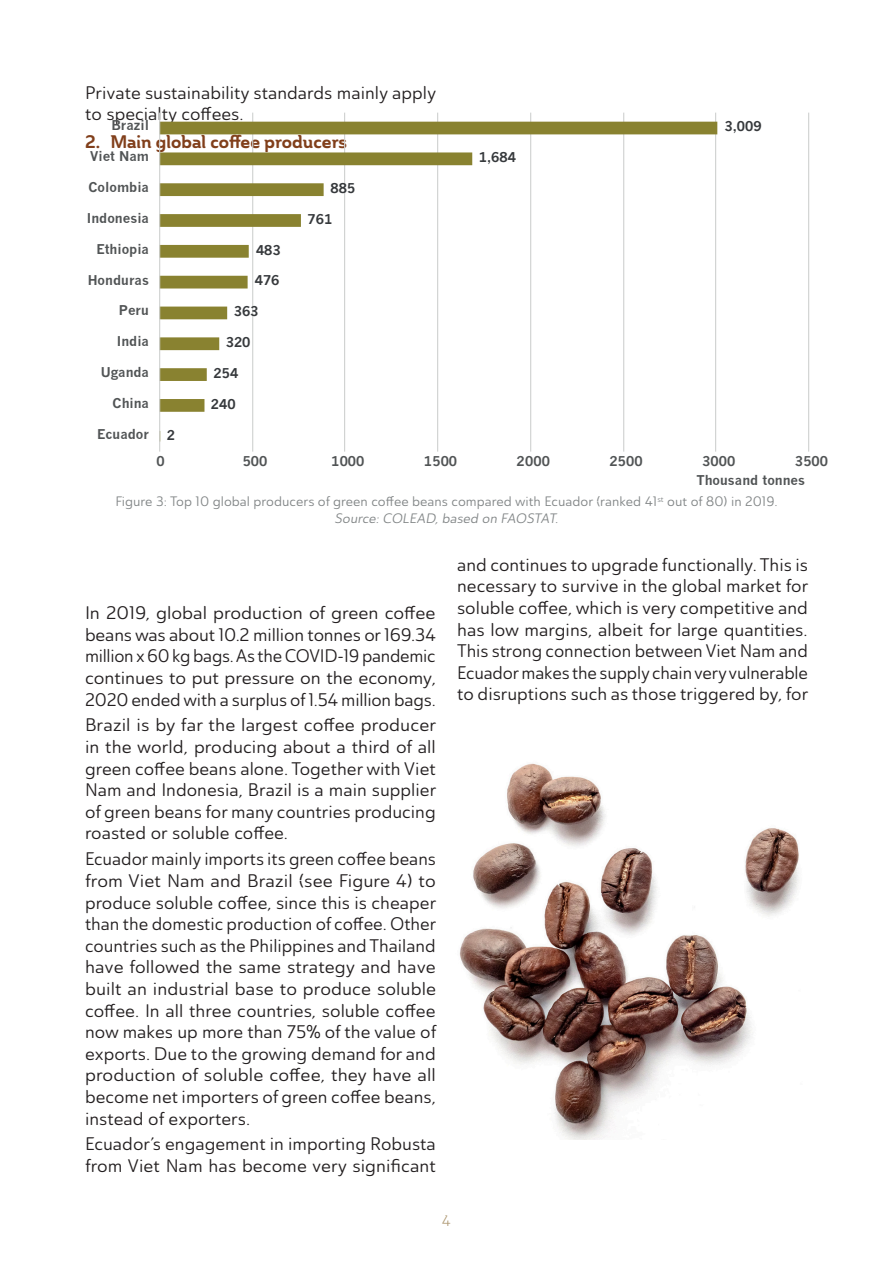
<style>
.page{position:relative;width:893px;height:1263px;background:#fff}
.page>*{position:absolute;margin:0;border:0;box-sizing:border-box;transform-origin:0 0}
.Body{font:18px/21.6px "Ainslie Sans Nor Reg";color:#231f20;text-align:justify}
.t1{font:18px "Ainslie Nor Bol";color:#813f1b}
.t2{font:15px "Ainslie Nor Boo";color:#ae9872}
.légendes{font:13.5px/16.2px "Ainslie Sans Nor Reg";color:#828687;text-align:center}
.t3{font:700 13.2px "News Gothic";color:#515455}
.t4{font:700 13.2px "News Gothic";color:#36393c}
.s1{font-style:italic}
</style>
<div class="page">
<img style="left:459px;top:763px;width:341px;height:377px">
<hr style="left:252px;top:113px;width:1px;height:339px;background:#cfd1d0">
<hr style="left:344px;top:113px;width:1px;height:339px;background:#cfd1d0">
<hr style="left:437px;top:113px;width:1px;height:339px;background:#cfd1d0">
<hr style="left:530px;top:113px;width:1px;height:339px;background:#cfd1d0">
<hr style="left:623px;top:113px;width:1px;height:339px;background:#cfd1d0">
<hr style="left:715px;top:113px;width:1px;height:339px;background:#cfd1d0">
<hr style="left:808px;top:113px;width:1px;height:339px;background:#cfd1d0">
<svg style="left:160px;top:122px;width:557px;height:319px"></svg>
<hr style="left:159px;top:113px;width:1px;height:339px;background:#cfd1d0">
<p class="Body" style="left:85px;top:82px;width:353px">Private sustainability standards mainly apply to specialty coffees.</p>
<p class="t1" style="left:85px;top:130px;width:263px">2. Main global coffee producers</p>
<p class="t3" style="left:111px;top:118px;width:39px">Brazil</p>
<p class="t3" style="left:90px;top:148px;width:60px">Viet Nam</p>
<p class="t3" style="left:89px;top:179px;width:62px">Colombia</p>
<p class="t3" style="left:87px;top:210px;width:64px">Indonesia</p>
<p class="t3" style="left:96px;top:241px;width:54px">Ethiopia</p>
<p class="t3" style="left:88px;top:272px;width:63px">Honduras</p>
<p class="t3" style="left:119px;top:302px;width:32px">Peru</p>
<p class="t3" style="left:117px;top:333px;width:34px">India</p>
<p class="t3" style="left:101px;top:364px;width:50px">Uganda</p>
<p class="t3" style="left:113px;top:395px;width:38px">China</p>
<p class="t3" style="left:97px;top:426px;width:53px">Ecuador</p>
<p class="t4" style="left:331px;top:180px;width:26px">885</p>
<p class="t4" style="left:308px;top:211px;width:26px">761</p>
<p class="t4" style="left:256px;top:242px;width:26px">483</p>
<p class="t4" style="left:255px;top:273px;width:26px">476</p>
<p class="t4" style="left:234px;top:303px;width:26px">363</p>
<p class="t4" style="left:226px;top:334px;width:26px">320</p>
<p class="t4" style="left:214px;top:365px;width:26px">254</p>
<p class="t4" style="left:211px;top:396px;width:26px">240</p>
<p class="t4" style="left:167px;top:427px;width:10px">2</p>
<p class="t4" style="left:479px;top:149px;width:39px">1,684</p>
<p class="t4" style="left:725px;top:118px;width:39px">3,009</p>
<p class="t3" style="left:156px;top:453px;width:10px">0</p>
<p class="t3" style="left:243px;top:453px;width:26px">500</p>
<p class="t3" style="left:331px;top:453px;width:35px">1000</p>
<p class="t3" style="left:424px;top:453px;width:35px">1500</p>
<p class="t3" style="left:517px;top:453px;width:35px">2000</p>
<p class="t3" style="left:609px;top:453px;width:35px">2500</p>
<p class="t3" style="left:702px;top:453px;width:35px">3000</p>
<p class="t3" style="left:795px;top:453px;width:35px">3500</p>
<p class="t3" style="left:696px;top:472px;width:110px">Thousand tonnes</p>
<p class="légendes" style="left:115px;top:494px;width:666px">Figure 3: Top 10 global producers of green coffee beans compared with Ecuador (ranked 41<sup>st</sup> out of 80) in 2019<span class="s1">.<br>Source: COLEAD, based on FAOSTAT.</span></p>
<p class="Body" style="left:85px;top:602px;width:352px">In 2019, global production of green coffee beans was about 10.2 million tonnes or 169.34 million x 60 kg bags. As the COVID-19 pandemic continues to put pressure on the economy, 2020 ended with a surplus of 1.54 million bags.</p>
<p class="Body" style="left:85px;top:714px;width:353px">Brazil is by far the largest coffee producer in the world, producing about a third of all green coffee beans alone. Together with Viet Nam and Indonesia, Brazil is a main supplier of green beans for many countries producing roasted or soluble coffee.</p>
<p class="Body" style="left:85px;top:848px;width:353px">Ecuador mainly imports its green coffee beans from Viet Nam and Brazil (see Figure 4) to produce soluble coffee, since this is cheaper than the domestic production of coffee. Other countries such as the Philippines and Thailand have followed the same strategy and have built an industrial base to produce soluble coffee. In all three countries, soluble coffee now makes up more than 75% of the value of exports. Due to the growing demand for and production of soluble coffee, they have all become net importers of green coffee beans, instead of exporters.</p>
<p class="Body" style="left:85px;top:1133px;width:352px">Ecuador’s engagement in importing Robusta from Viet Nam has become very significant</p>
<p class="Body" style="left:457px;top:554px;width:353px">and continues to upgrade functionally. This is necessary to survive in the global market for soluble coffee, which is very competitive and has low margins, albeit for large quantities.<br>This strong connection between Viet Nam and Ecuador makes the supply chain very vulnerable to disruptions such as those triggered by, for</p>
<p class="t2" style="left:442px;top:1211px;width:11px">4</p>
</div>
